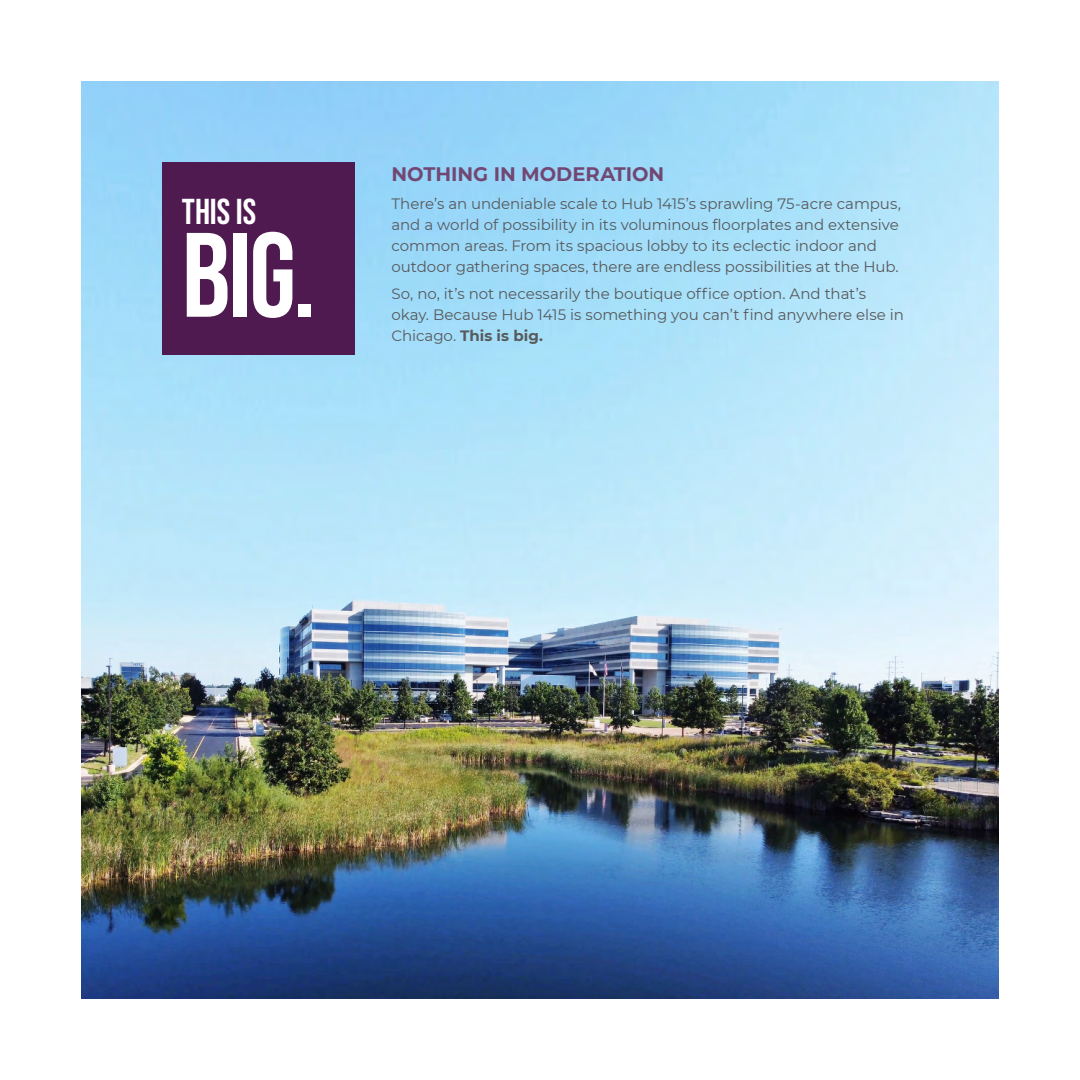
<style>
.page{position:relative;width:1080px;height:1080px;background:#fff}
.page>*{position:absolute;margin:0;border:0;box-sizing:border-box;transform-origin:0 0}
.t1{font:119.7px "Bebas Neue";color:#fff}
.t2{font:36px "Bebas Neue";color:#fff}
.t3{font:700 19.5px "Montserrat";letter-spacing:-.005em;color:#724873}
.t4{font:15px/21px "Montserrat";letter-spacing:-.005em;color:#58595b}
.s1{font-weight:700}
</style>
<div class="page">
<img style="left:81px;top:81px;width:918px;height:918px">
<div style="left:162px;top:162px;width:193px;height:192px;background:#4f1a50"></div>
<h2 class="t2" style="left:182px;top:191px;width:76px">THIS IS</h2>
<h1 class="t1" style="left:182px;top:208px;width:136px">BIG.</h1>
<h3 class="t3" style="left:392px;top:160px;width:274px">NOTHING IN MODERATION</h3>
<p class="t4" style="left:392px;top:192px;width:511px">There’s an undeniable scale to Hub 1415’s sprawling 75-acre campus, and a world of possibility in its voluminous floorplates and extensive common areas. From its spacious lobby to its eclectic indoor and outdoor gathering spaces, there are endless possibilities at the Hub.</p>
<p class="t4" style="left:392px;top:283px;width:514px">So, no, it’s not necessarily the boutique office option. And that’s okay. Because Hub 1415 is something you can’t find anywhere else in<br>Chicago. <span class="s1">This is big.</span></p>
</div>
